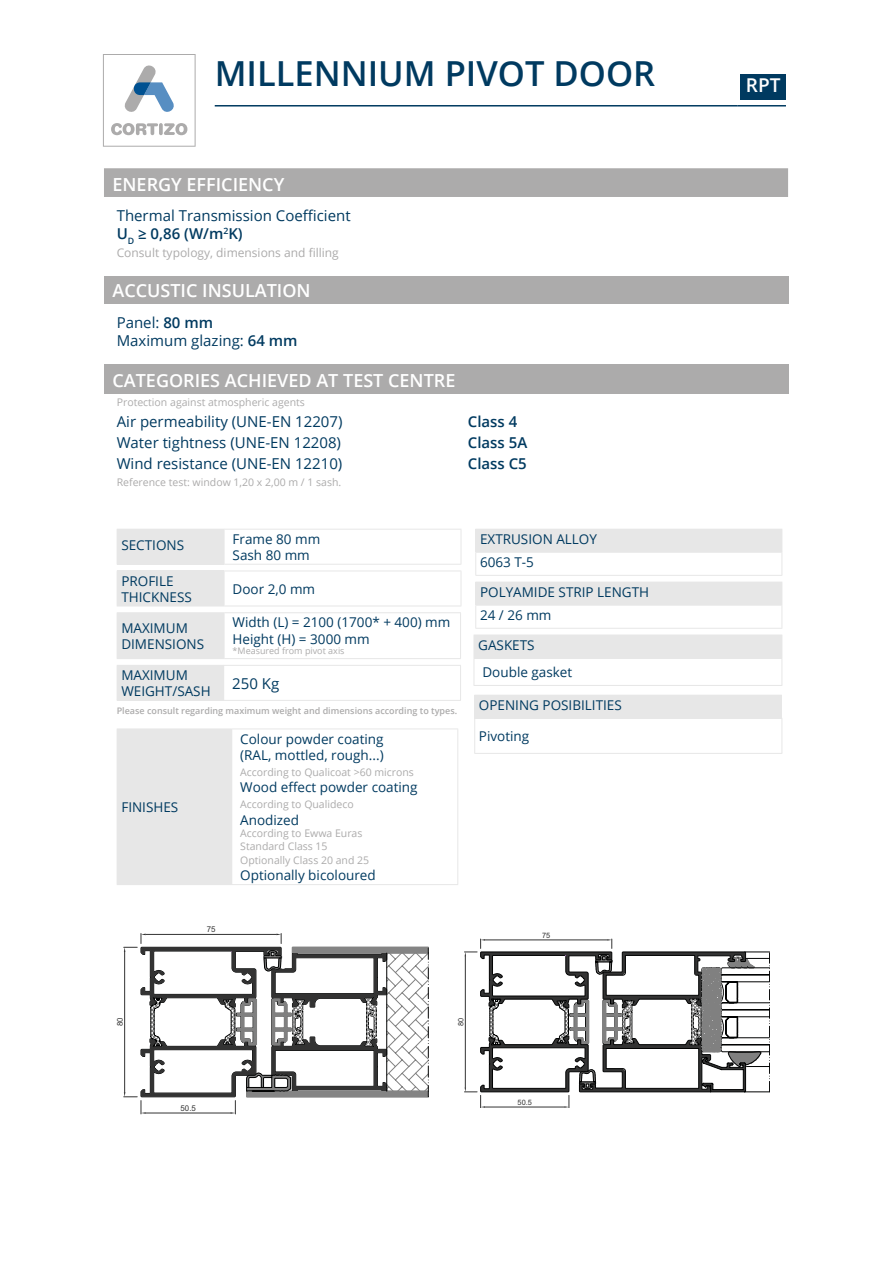
<style>
.page{position:relative;width:893px;height:1263px;background:#fff}
.page>*{position:absolute;margin:0;border:0;box-sizing:border-box;transform-origin:0 0}
.t1{font:600 34.5px "Open Sans";color:#003a60}
.t2{font:600 19.05px "Open Sans";color:#fff}
.t3{font:600 18px "Open Sans";color:#fff}
.t4{font:15px/18px "Open Sans";color:#003a60}
.t5{font:600 15px "Open Sans";color:#003a60}
.t6{font:13.5px/16.2px "Open Sans";color:#003a60}
.t7{font:12px "Open Sans";color:#acabab}
.t8{font:10.5px/12.6px "Open Sans";color:#acabab}
.t9{font:600 9px "Open Sans";color:#acabab}
.t10{font:9px "Open Sans";color:#acabab}
.t11{font:7.95px "Arial";color:#333}
.t12{font:7.35px "Arial";color:#333}
.s1{font-weight:600}
</style>
<div class="page">
<svg style="left:103px;top:54px;width:93px;height:93px"></svg>
<div style="left:104px;top:168px;width:684px;height:29px;background:#acabab"></div>
<div style="left:104px;top:276px;width:684px;height:27px;background:#acabab"></div>
<div style="left:104px;top:364px;width:685px;height:30px;background:#acabab"></div>
<div style="left:117px;top:529px;width:107px;height:35px;background:#e7e7e7"></div>
<hr style="left:224px;top:529px;width:237px;height:1px;background:#e7e7e7">
<hr style="left:461px;top:529px;width:1px;height:35px;background:#e7e7e7">
<hr style="left:224px;top:564px;width:237px;height:1px;background:#e7e7e7">
<hr style="left:224px;top:529px;width:1px;height:35px;background:#e7e7e7">
<hr style="left:117px;top:564px;width:107px;height:1px;background:#e7e7e7">
<div style="left:117px;top:571px;width:107px;height:35px;background:#e7e7e7"></div>
<hr style="left:224px;top:571px;width:237px;height:1px;background:#e7e7e7">
<hr style="left:224px;top:571px;width:1px;height:35px;background:#e7e7e7">
<hr style="left:461px;top:571px;width:1px;height:35px;background:#e7e7e7">
<hr style="left:117px;top:606px;width:107px;height:1px;background:#e7e7e7">
<hr style="left:224px;top:606px;width:237px;height:1px;background:#e7e7e7">
<div style="left:117px;top:613px;width:107px;height:46px;background:#e7e7e7"></div>
<hr style="left:117px;top:612px;width:107px;height:1px;background:#e7e7e7">
<hr style="left:224px;top:612px;width:237px;height:1px;background:#e7e7e7">
<hr style="left:224px;top:613px;width:1px;height:45px;background:#e7e7e7">
<hr style="left:460px;top:613px;width:1px;height:45px;background:#e7e7e7">
<hr style="left:224px;top:658px;width:237px;height:1px;background:#e7e7e7">
<div style="left:117px;top:665px;width:107px;height:35px;background:#e7e7e7"></div>
<hr style="left:224px;top:665px;width:237px;height:1px;background:#e7e7e7">
<hr style="left:460px;top:666px;width:1px;height:34px;background:#e7e7e7">
<hr style="left:117px;top:700px;width:107px;height:1px;background:#e7e7e7">
<hr style="left:224px;top:700px;width:237px;height:1px;background:#e7e7e7">
<div style="left:117px;top:729px;width:115px;height:155px;background:#e7e7e7"></div>
<hr style="left:117px;top:728px;width:115px;height:1px;background:#e7e7e7">
<hr style="left:232px;top:728px;width:226px;height:1px;background:#e7e7e7">
<hr style="left:457px;top:729px;width:1px;height:155px;background:#e7e7e7">
<hr style="left:117px;top:884px;width:115px;height:1px;background:#e7e7e7">
<hr style="left:232px;top:884px;width:226px;height:1px;background:#e7e7e7">
<div style="left:476px;top:529px;width:306px;height:23px;background:#e7e7e7"></div>
<hr style="left:475px;top:552px;width:307px;height:1px;background:#e7e7e7">
<svg style="left:475px;top:529px;width:1px;height:46px"></svg>
<svg style="left:782px;top:530px;width:1px;height:45px"></svg>
<hr style="left:475px;top:575px;width:307px;height:1px;background:#e7e7e7">
<div style="left:476px;top:582px;width:306px;height:23px;background:#e7e7e7"></div>
<hr style="left:475px;top:605px;width:307px;height:1px;background:#e7e7e7">
<svg style="left:475px;top:582px;width:1px;height:46px"></svg>
<svg style="left:782px;top:583px;width:1px;height:45px"></svg>
<hr style="left:475px;top:628px;width:307px;height:1px;background:#e7e7e7">
<div style="left:474px;top:635px;width:308px;height:23px;background:#e7e7e7"></div>
<hr style="left:474px;top:658px;width:308px;height:1px;background:#e7e7e7">
<svg style="left:474px;top:659px;width:1px;height:26px"></svg>
<svg style="left:782px;top:635px;width:1px;height:50px"></svg>
<hr style="left:474px;top:685px;width:308px;height:1px;background:#e7e7e7">
<div style="left:475px;top:695px;width:307px;height:23px;background:#e7e7e7"></div>
<svg style="left:474px;top:695px;width:1px;height:23px"></svg>
<hr style="left:474px;top:718px;width:308px;height:1px;background:#e7e7e7">
<hr style="left:474px;top:719px;width:1px;height:34px;background:#e7e7e7">
<hr style="left:782px;top:719px;width:1px;height:34px;background:#e7e7e7">
<hr style="left:474px;top:753px;width:308px;height:1px;background:#e7e7e7">
<hr style="left:215px;top:105px;width:523px;height:2px;background:#003a60">
<hr style="left:738px;top:105px;width:48px;height:2px;background:#003a60">
<div style="left:740px;top:74px;width:46px;height:25px;background:#003a60"></div>
<svg style="left:124px;top:933px;width:305px;height:181px"></svg>
<svg style="left:464px;top:939px;width:306px;height:169px"></svg>
<h1 class="t1" style="left:215px;top:60px;width:442px">MILLENNIUM PIVOT DOOR</h1>
<h3 class="t3" style="left:112px;top:177px;width:173px">ENERGY EFFICIENCY</h3>
<p class="t4" style="left:117px;top:206px;width:235px">Thermal Transmission Coefficient<br><span class="s1">U</span><sub>D</sub> <span class="s1">≥ 0,86 (W/m</span><sup>2</sup><span class="s1">K)</span></p>
<p class="t7" style="left:117px;top:245px;width:224px">Consult typology, dimensions and filling</p>
<h3 class="t3" style="left:112px;top:283px;width:200px">ACCUSTIC INSULATION</h3>
<p class="t4" style="left:117px;top:313px;width:182px">Panel: <span class="s1">80 mm<br></span>Maximum glazing: <span class="s1">64 mm</span></p>
<h3 class="t3" style="left:112px;top:374px;width:344px">CATEGORIES ACHIEVED AT TEST CENTRE</h3>
<p class="t8" style="left:117px;top:396px;width:190px">Protection against atmospheric agents</p>
<p class="t4" style="left:117px;top:412px;width:227px">Air permeability (UNE-EN 12207)</p>
<p class="t5" style="left:468px;top:411px;width:51px">Class 4</p>
<p class="t4" style="left:117px;top:433px;width:226px">Water tightness (UNE-EN 12208)</p>
<p class="t5" style="left:468px;top:436px;width:61px">Class 5A</p>
<p class="t4" style="left:117px;top:454px;width:227px">Wind resistance (UNE-EN 12210)</p>
<p class="t5" style="left:468px;top:458px;width:60px">Class C5</p>
<p class="t8" style="left:117px;top:476px;width:226px">Reference test: window 1,20 x 2,00 m / 1 sash.</p>
<p class="t6" style="left:121px;top:536px;width:64px">SECTIONS</p>
<p class="t6" style="left:233px;top:530px;width:89px">Frame 80 mm<br>Sash 80 mm</p>
<p class="t6" style="left:121px;top:572px;width:72px">PROFILE<br>THICKNESS</p>
<p class="t6" style="left:233px;top:580px;width:84px">Door 2,0 mm</p>
<p class="t6" style="left:121px;top:619px;width:84px">MAXIMUM<br>DIMENSIONS</p>
<p class="t6" style="left:233px;top:614px;width:219px">Width (L) = 2100 (1700* + 400) mm<br>Height (H) = 3000 mm</p>
<p class="t10" style="left:233px;top:645px;width:113px">*Measured from pivot axis</p>
<p class="t6" style="left:121px;top:666px;width:91px">MAXIMUM<br>WEIGHT/SASH</p>
<p class="t4" style="left:232px;top:674px;width:49px">250 Kg</p>
<p class="t9" style="left:117px;top:705px;width:342px">Please consult regarding maximum weight and dimensions according to types.</p>
<p class="t6" style="left:121px;top:798px;width:58px">FINISHES</p>
<p class="t11" style="left:207px;top:925px;width:10px">75</p>
<p class="t6" style="left:240px;top:730px;width:145px">Colour powder coating (RAL, mottled, rough...)</p>
<p class="t8" style="left:240px;top:765px;width:175px">According to Qualicoat &gt;60 microns</p>
<p class="t6" style="left:240px;top:779px;width:179px">Wood effect powder coating</p>
<p class="t8" style="left:240px;top:798px;width:115px">According to Qualideco</p>
<p class="t6" style="left:240px;top:811px;width:60px">Anodized</p>
<p class="t8" style="left:240px;top:827px;width:124px">According to Ewwa Euras<br>Standard Class 15</p>
<p class="t8" style="left:240px;top:854px;width:131px">Optionally Class 20 and 25</p>
<p class="t6" style="left:240px;top:867px;width:137px">Optionally bicoloured</p>
<p class="t6" style="left:480px;top:527px;width:118px;line-height:23.1px">EXTRUSION ALLOY<br>6063 T-5</p>
<p class="t6" style="left:480px;top:580px;width:171px;line-height:23.1px">POLYAMIDE STRIP LENGTH<br>24 / 26 mm</p>
<p class="t6" style="left:482px;top:631px;width:91px;line-height:27.3px;text-indent:-4px">GASKETS<br>Double gasket</p>
<p class="t6" style="left:479px;top:696px;width:144px">OPENING POSIBILITIES</p>
<p class="t6" style="left:479px;top:728px;width:52px">Pivoting</p>
<p class="t12" style="left:542px;top:931px;width:10px">75</p>
<p class="t11" style="left:115px;top:1026px;width:10px;rotate:-90deg">80</p>
<p class="t11" style="left:181px;top:1104px;width:17px">50.5</p>
<p class="t12" style="left:457px;top:1026px;width:10px;rotate:-90deg">80</p>
<p class="t12" style="left:518px;top:1098px;width:16px">50.5</p>
<h2 class="t2" style="left:746px;top:77px;width:36px">RPT</h2>
</div>
